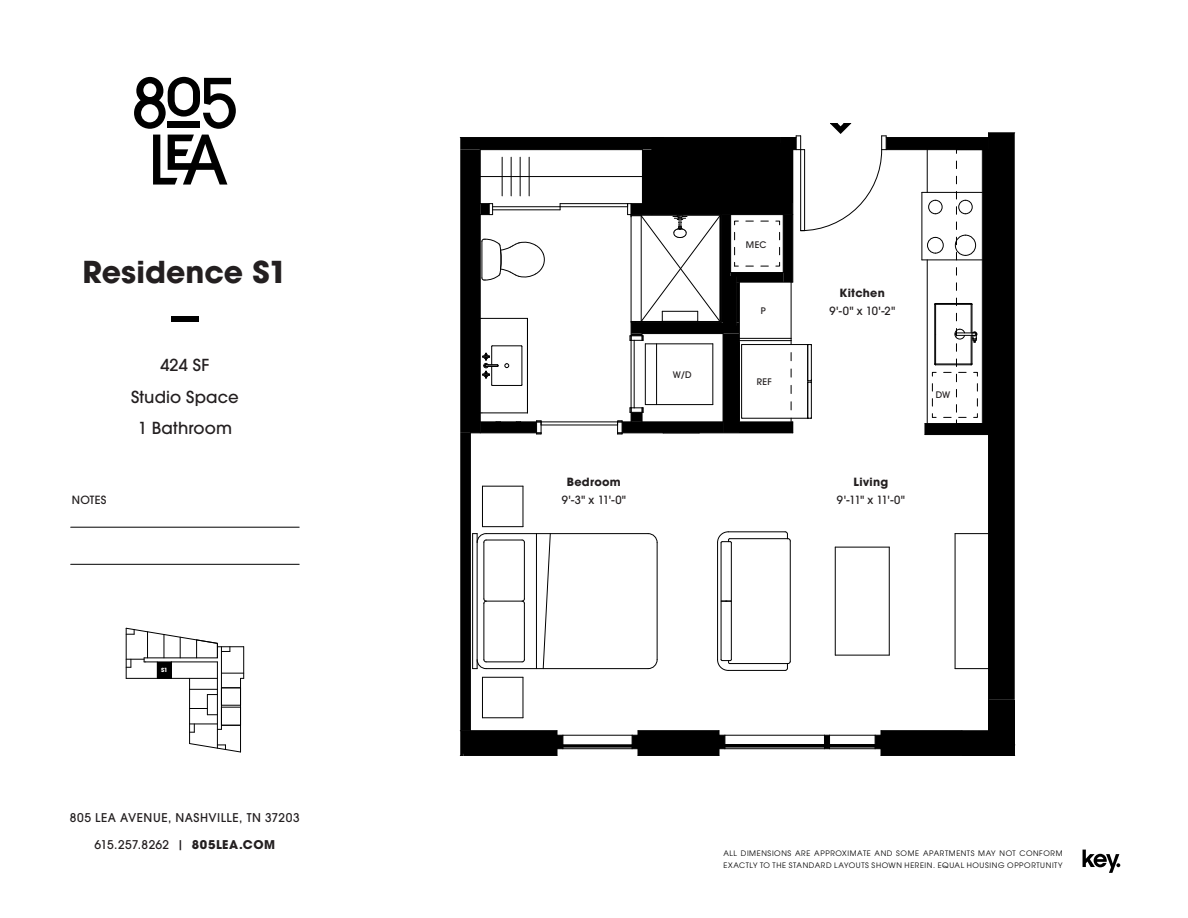
<style>
.page{position:relative;width:1188px;height:918px;background:#fff}
.page>*{position:absolute;margin:0;border:0;box-sizing:border-box;transform-origin:0 0}
.t1{font:700 30px "ITC Avant Garde Pro";color:#231f20}
.t2{font:500 16.5px/31.5px "ITC Avant Garde Pro";letter-spacing:.01em;color:#231f20;text-align:center}
.t3{font:500 12px "ITC Avant Garde Pro";letter-spacing:.035em;color:#231f20}
.t4{font:500 11.25px "ITC Avant Garde Pro";letter-spacing:-.015em;color:#231f20}
.t5{font:700 11.25px "ITC Avant Garde Pro";letter-spacing:.02em;color:#231f20}
.t6{font:500 9px "ITC Avant Garde Pro";letter-spacing:.03em;color:#231f20}
.t7{font:7.5px/12px "ITC Avant Garde Pro";letter-spacing:.08em;color:#000}
.t8{font:700 5.7px "ITC Avant Garde Pro";color:#fff}
.s1{font-weight:700}
</style>
<div class="page">
<svg style="left:134px;top:77px;width:102px;height:52px"></svg>
<svg style="left:153px;top:135px;width:74px;height:50px"></svg>
<div style="left:171px;top:316px;width:28px;height:6px;background:#000"></div>
<svg style="left:1083px;top:850px;width:37px;height:23px"></svg>
<hr style="left:71px;top:527px;width:228px;height:1px;background:#000">
<hr style="left:71px;top:564px;width:228px;height:1px;background:#000">
<hr style="left:221px;top:647px;width:1px;height:82px;background:#000">
<hr style="left:189px;top:678px;width:1px;height:66px;background:#000">
<hr style="left:240px;top:678px;width:1px;height:74px;background:#000">
<hr style="left:217px;top:662px;width:1px;height:67px;background:#000">
<svg style="left:126px;top:628px;width:118px;height:51px"></svg>
<svg style="left:189px;top:688px;width:51px;height:64px"></svg>
<svg style="left:460px;top:124px;width:555px;height:632px"></svg>
<h1 class="t1" style="left:83px;top:252px;width:206px">Residence S1</h1>
<h3 class="t4" style="left:72px;top:493px;width:36px">NOTES</h3>
<h2 class="t2" style="left:131px;top:349px;width:109px">424 SF<br>Studio Space<br>1 Bathroom</h2>
<p class="t8" style="left:161px;top:666px;width:8px">S1</p>
<h3 class="t3" style="left:70px;top:810px;width:231px">805 LEA AVENUE, NASHVILLE, TN 37203</h3>
<h3 class="t3" style="left:94px;top:837px;width:182px">615.257.8262 | <span class="s1">805LEA.COM</span></h3>
<h3 class="t5" style="left:567px;top:475px;width:55px">Bedroom</h3>
<h3 class="t4" style="left:562px;top:493px;width:66px">9'-3" x 11'-0"</h3>
<p class="t6" style="left:673px;top:369px;width:20px">W/D</p>
<p class="t6" style="left:746px;top:239px;width:22px">MEC</p>
<p class="t6" style="left:761px;top:305px;width:7px">P</p>
<p class="t6" style="left:757px;top:376px;width:16px">REF</p>
<h3 class="t5" style="left:840px;top:286px;width:47px">Kitchen</h3>
<h3 class="t4" style="left:829px;top:304px;width:67px">9'-0" x 10'-2"</h3>
<p class="t6" style="left:936px;top:389px;width:16px">DW</p>
<h3 class="t5" style="left:854px;top:475px;width:36px">Living</h3>
<h3 class="t4" style="left:837px;top:493px;width:69px">9'-11" x 11'-0"</h3>
<p class="t7" style="left:723px;top:847px;width:341px">ALL DIMENSIONS ARE APPROXIMATE AND SOME APARTMENTS MAY NOT CONFORM<br>EXACTLY TO THE STANDARD LAYOUTS SHOWN HEREIN. EQUAL HOUSING OPPORTUNITY</p>
</div>
